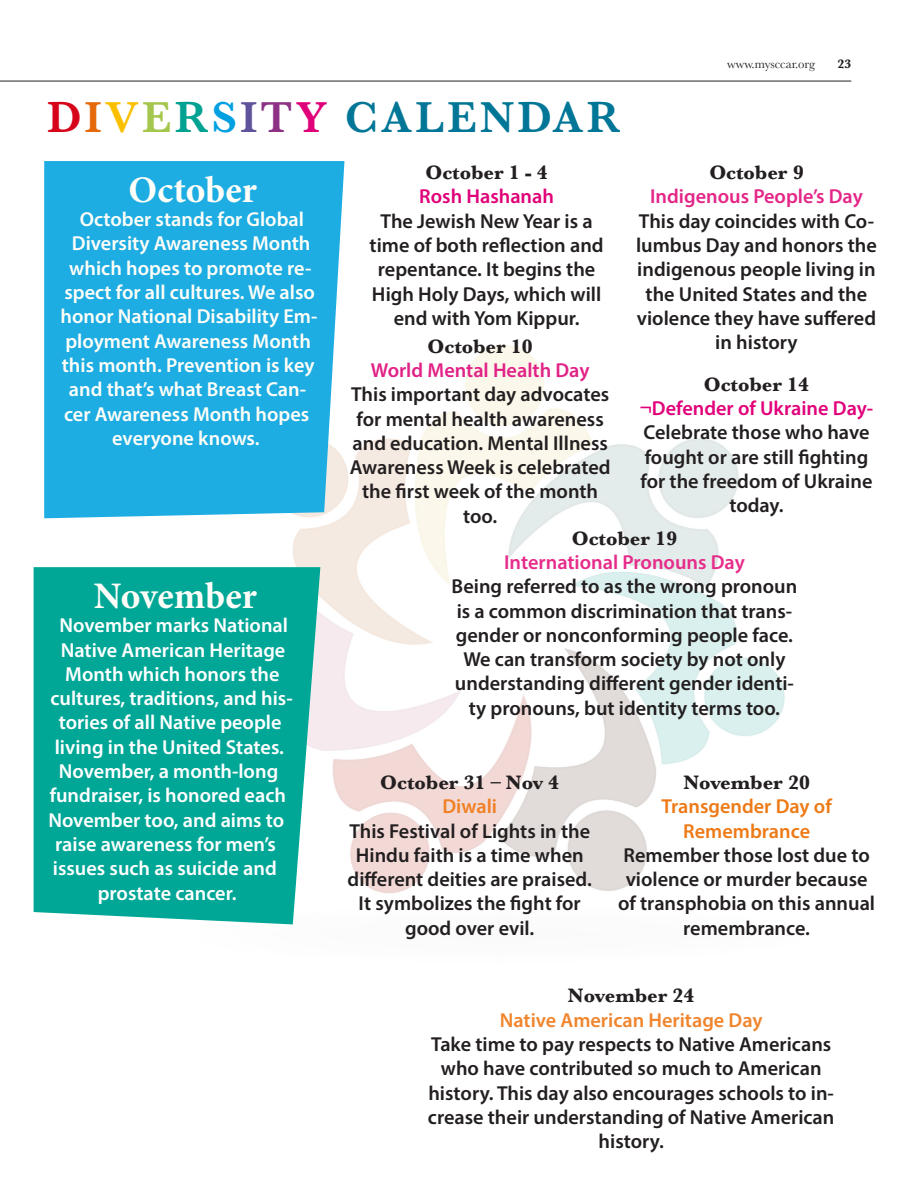
<style>
.page{position:relative;width:918px;height:1188px;background:#fff}
.page>*{position:absolute;margin:0;border:0;box-sizing:border-box;transform-origin:0 0}
.t1{font:600 45px "Baskerville";letter-spacing:.07em;color:#017696}
.t2{font:700 37.5px "Minion Pro";letter-spacing:-.005em;color:#fffef8}
.t3{font:600 20.25px/24.3px "Myriad Pro";color:#231f20;text-align:center}
.t4{font:600 20.25px/24.3px "Myriad Pro";color:#fff;text-align:center}
.t5{font:600 20.25px/24.3px "Myriad Pro";color:#fffef8;text-align:center}
.t6{font:700 20.25px "Baskerville";color:#231f20}
.t7{font:600 20.25px/24.3px "Myriad Pro";color:#ee7a16;text-align:center}
.t8{font:600 20.25px/24.3px "Myriad Pro";color:#f0852d;text-align:center}
.t9{font:600 20.25px/24.3px "Myriad Pro";color:#e62c8a;text-align:center}
.t10{font:600 20.25px "Myriad Pro";color:#e42688}
.t11{font:600 20.25px "Myriad Pro";color:#e12287}
.t12{font:600 20.25px "Myriad Pro";color:#e00078}
.t13{font:600 20.25px "Myriad Pro";color:#f08024}
.t14{font:12.75px "Baskerville";color:#231f20}
.t15{font:700 12.75px "Baskerville";color:#231f20}
.s1{color:#d6031a}
.s2{color:#e5690a}
.s3{color:#fac000}
.s4{color:#a4c64c}
.s5{color:#01a292}
.s6{color:#01a0e1}
.s7{color:#5f539c}
.s8{color:#8d3185}
.s9{color:#e0017a}
.s10{font-family:"Baskerville";font-weight:700;color:#231f20}
.s11{font-family:"Baskerville";font-weight:700}
.s12{color:#e1017a}
</style>
<div class="page">
<hr style="left:0;top:81px;width:851px;height:1px;background:#231f20">
<img style="left:284px;top:346px;width:501px;height:579px">
<div style="left:44px;top:161px;width:300px;height:357px;background:#1eade3"></div>
<div style="left:34px;top:567px;width:286px;height:357px;background:#00a797"></div>
<p class="t14" style="left:727px;top:56px;width:89px">www.mysccar.org</p>
<p class="t15" style="left:837px;top:55px;width:15px">23</p>
<p class="t1" style="left:47px;top:86px;width:574px"><span class="s1">D</span><span class="s2">I</span><span class="s3">V</span><span class="s4">E</span><span class="s5">R</span><span class="s6">S</span><span class="s7">I</span><span class="s8">T</span><span class="s9">Y</span> CALENDAR</p>
<p class="t6" style="left:425px;top:158px;width:124px">October 1 - 4</p>
<p class="t12" style="left:419px;top:184px;width:136px">Rosh Hashanah</p>
<p class="t3" style="left:370px;top:208px;width:236px">The Jewish New Year is a time of both reflection and repentance. It begins the<br>High Holy Days, which will end with Yom Kippur.</p>
<p class="t6" style="left:709px;top:158px;width:96px">October 9</p>
<p class="t10" style="left:650px;top:184px;width:214px">Indigenous People’s Day</p>
<p class="t3" style="left:636px;top:208px;width:242px">This day coincides with Co&shy;lumbus Day and honors the indigenous people living in the United States and the violence they have suffered</p>
<p class="t2" style="left:129px;top:163px;width:130px">October</p>
<p class="t5" style="left:60px;top:207px;width:259px">October stands for Global<br>Diversity Awareness Month which hopes to promote re&shy;spect for all cultures. We also honor National Disability Em&shy;ployment Awareness Month this month. Prevention is key and that’s what Breast Can&shy;cer Awareness Month hopes everyone knows.</p>
<p class="t6" style="left:428px;top:332px;width:107px">October 10</p>
<p class="t3" style="left:715px;top:330px;width:84px">in history</p>
<p class="t11" style="left:371px;top:357px;width:220px">World Mental Health Day</p>
<p class="t3" style="left:350px;top:382px;width:262px">This important day advocates for mental health awareness and education. Mental Illness<br>Awareness Week is celebrated the first week of the month too.</p>
<p class="t9" style="left:504px;top:525px;width:242px"><span class="s10">October 19<br></span>International Pronouns Day</p>
<p class="t3" style="left:452px;top:574px;width:347px">Being referred to as the wrong pronoun is a common discrimination that trans&shy;gender or nonconforming people face.<br>We can transform society by not only understanding different gender identi&shy;ty pronouns, but identity terms too.</p>
<p class="t3" style="left:640px;top:371px;width:235px"><span class="s11">October 14<br></span><span class="s12">¬Defender of Ukraine Day-<br></span>Celebrate those who have fought or are still fighting for the freedom of Ukraine today.</p>
<p class="t2" style="left:94px;top:570px;width:165px">November</p>
<p class="t4" style="left:48px;top:613px;width:246px">November marks National<br>Native American Heritage<br>Month which honors the cultures, traditions, and his&shy;tories of all Native people living in the United States.<br>November, a month-long fundraiser, is honored each<br>November too, and aims to raise awareness for men’s issues such as suicide and prostate cancer.</p>
<p class="t6" style="left:380px;top:768px;width:180px">October 31 – Nov 4</p>
<p class="t13" style="left:442px;top:794px;width:56px">Diwali</p>
<p class="t3" style="left:348px;top:818px;width:246px">This Festival of Lights in the<br>Hindu faith is a time when different deities are praised.<br>It symbolizes the fight for good over evil.</p>
<p class="t7" style="left:662px;top:769px;width:172px"><span class="s10">November 20<br></span>Transgender Day of<br>Remembrance</p>
<p class="t3" style="left:618px;top:842px;width:259px">Remember those lost due to violence or murder because of transphobia on this annual remembrance.</p>
<p class="t8" style="left:500px;top:983px;width:264px"><span class="s10">November 24<br></span>Native American Heritage Day</p>
<p class="t3" style="left:428px;top:1032px;width:408px">Take time to pay respects to Native Americans who have contributed so much to American history. This day also encourages schools to in&shy;crease their understanding of Native American history.</p>
</div>
